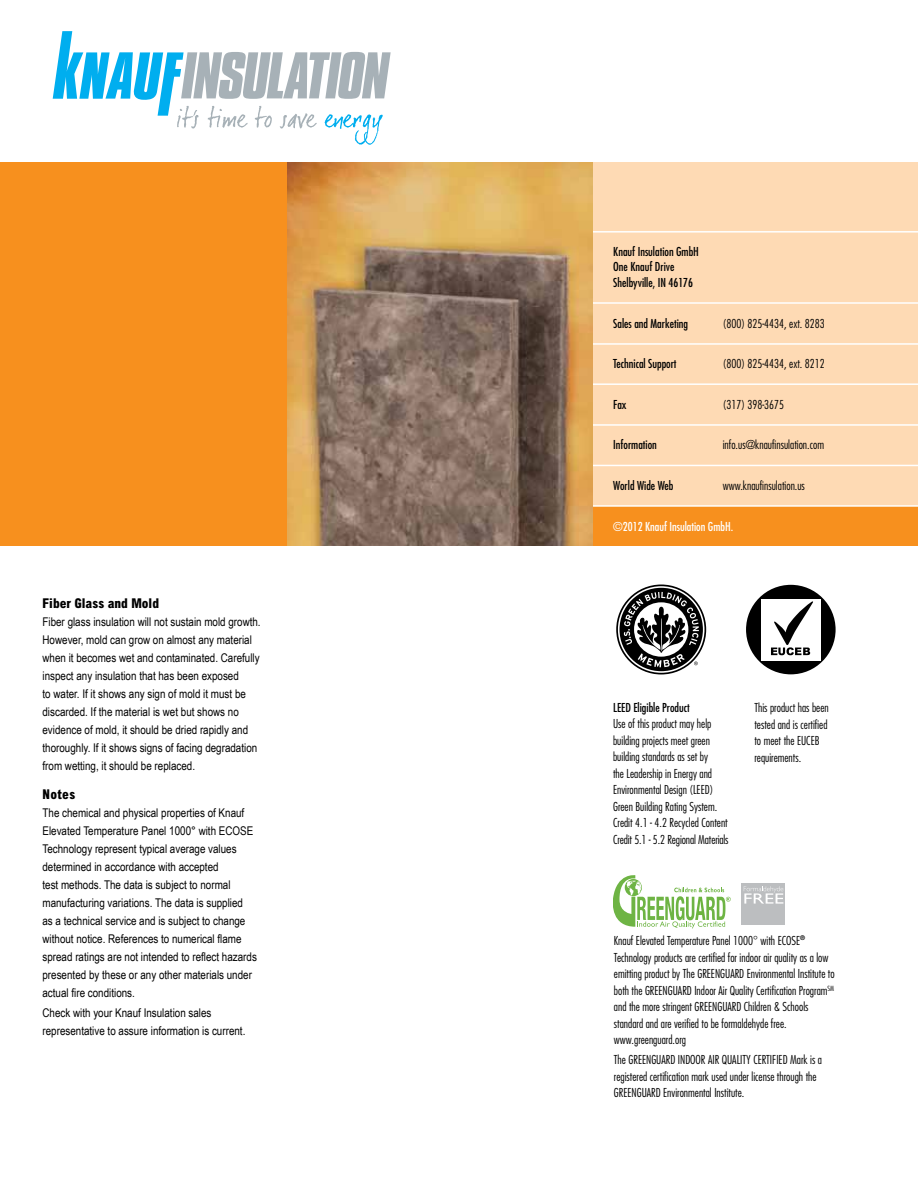
<style>
.page{position:relative;width:918px;height:1188px;background:#fff}
.page>*{position:absolute;margin:0;border:0;box-sizing:border-box;transform-origin:0 0}
.t1{font:800 condensed 13.5px "Arial";color:#000}
.t2{font:12px/18px "Arial Narrow";color:#000}
.t3{font:300 condensed 12px/16.5px "Futura Std";color:#000}
.t4{font:condensed 12px/15.6px "Futura Std";color:#000}
.t5{font:condensed 12px "Futura Std";color:#fff}
</style>
<div class="page">
<div style="left:0;top:162px;width:293px;height:383px;background:#f7901e"></div>
<div style="left:589px;top:162px;width:329px;height:381px;background:#fedab4"></div>
<div style="left:588px;top:506px;width:330px;height:40px;background:#f7901e"></div>
<hr style="left:591px;top:505px;width:327px;height:2px;background:#fff">
<hr style="left:589px;top:231px;width:329px;height:2px;background:#fff">
<hr style="left:589px;top:302px;width:329px;height:2px;background:#fff">
<hr style="left:589px;top:343px;width:329px;height:2px;background:#fff">
<hr style="left:589px;top:383px;width:329px;height:2px;background:#fff">
<hr style="left:589px;top:424px;width:329px;height:2px;background:#fff">
<hr style="left:585px;top:465px;width:333px;height:1px;background:#fff">
<img style="left:287px;top:162px;width:305px;height:384px">
<svg style="left:53px;top:31px;width:338px;height:114px"></svg>
<svg style="left:616px;top:585px;width:90px;height:89px"></svg>
<svg style="left:614px;top:875px;width:117px;height:53px"></svg>
<div style="left:742px;top:883px;width:43px;height:41px;background:#bcbec0"></div>
<svg style="left:744px;top:886px;width:39px;height:18px"></svg>
<div style="left:746px;top:585px;width:90px;height:89px;background:#000;border-radius:50%"></div>
<div style="left:761px;top:599px;width:60px;height:61px;background:#fff"></div>
<svg style="left:771px;top:601px;width:42px;height:54px"></svg>
<p class="t1" style="left:43px;top:595px;width:118px">Fiber Glass and Mold</p>
<p class="t2" style="left:43px;top:612px;width:220px">Fiber glass insulation will not sustain mold growth.<br>However, mold can grow on almost any material when it becomes wet and contaminated. Carefully inspect any insulation that has been exposed<br>to water. If it shows any sign of mold it must be discarded. If the material is wet but shows no evidence of mold, it should be dried rapidly and thoroughly. If it shows signs of facing degradation from wetting, it should be replaced.</p>
<p class="t1" style="left:43px;top:786px;width:34px">Notes</p>
<p class="t2" style="left:43px;top:803px;width:216px">The chemical and physical properties of Knauf Elevated Temperature Panel 1000° with ECOSE Technology represent typical average values determined in accordance with accepted<br>test methods. The data is subject to normal manufacturing variations. The data is supplied<br>as a technical service and is subject to change without notice. References to numerical flame spread ratings are not intended to reflect hazards presented by these or any other materials under actual fire conditions.</p>
<p class="t2" style="left:43px;top:1003px;width:204px">Check with your Knauf Insulation sales representative to assure information is current.</p>
<p class="t4" style="left:613px;top:244px;width:87px">Knauf Insulation GmbH<br>One Knauf Drive<br>Shelbyville, IN 46176</p>
<p class="t4" style="left:613px;top:315px;width:76px">Sales and Marketing</p>
<p class="t3" style="left:723px;top:315px;width:104px">(800) 825-4434, ext. 8283</p>
<p class="t4" style="left:613px;top:356px;width:65px">Technical Support</p>
<p class="t3" style="left:723px;top:356px;width:104px">(800) 825-4434, ext. 8212</p>
<p class="t4" style="left:613px;top:396px;width:15px">Fax</p>
<p class="t3" style="left:723px;top:396px;width:63px">(317) 398-3675</p>
<p class="t4" style="left:613px;top:437px;width:45px">Information</p>
<p class="t3" style="left:723px;top:437px;width:103px">info.us@knaufinsulation.com</p>
<p class="t4" style="left:613px;top:477px;width:62px">World Wide Web</p>
<p class="t3" style="left:723px;top:477px;width:84px">www.knaufinsulation.us</p>
<p class="t5" style="left:613px;top:519px;width:121px">©2012 Knauf Insulation GmbH.</p>
<p class="t4" style="left:613px;top:699px;width:78px">leed Eligible Product</p>
<p class="t3" style="left:613px;top:715px;width:117px">Use of this product may help building projects meet green building standards as set by<br>the Leadership in Energy and<br>Environmental Design (LEED)<br>Green Building Rating System.<br>Credit 4.1 - 4.2 Recycled Content<br>Credit 5.1 - 5.2 Regional Materials</p>
<p class="t3" style="left:754px;top:699px;width:76px">This product has been tested and is certified to meet the EUCEB requirements.</p>
<p class="t3" style="left:614px;top:933px;width:222px">Knauf Elevated Temperature Panel 1000° with ECOSE<sup>® </sup>Technology products are certified for indoor air quality as a low emitting product by The GREENGUARD Environmental Institute to both the GREENGUARD Indoor Air Quality Certification Program<sup>SM </sup>and the more stringent GREENGUARD Children &amp; Schools standard and are verified to be formaldehyde free. www.greenguard.org</p>
<p class="t3" style="left:614px;top:1051px;width:210px">The GREENGUARD INDOOR AIR QUALITY CERTIFIED Mark is a registered certification mark used under license through the<br>GREENGUARD Environmental Institute.</p>
</div>
